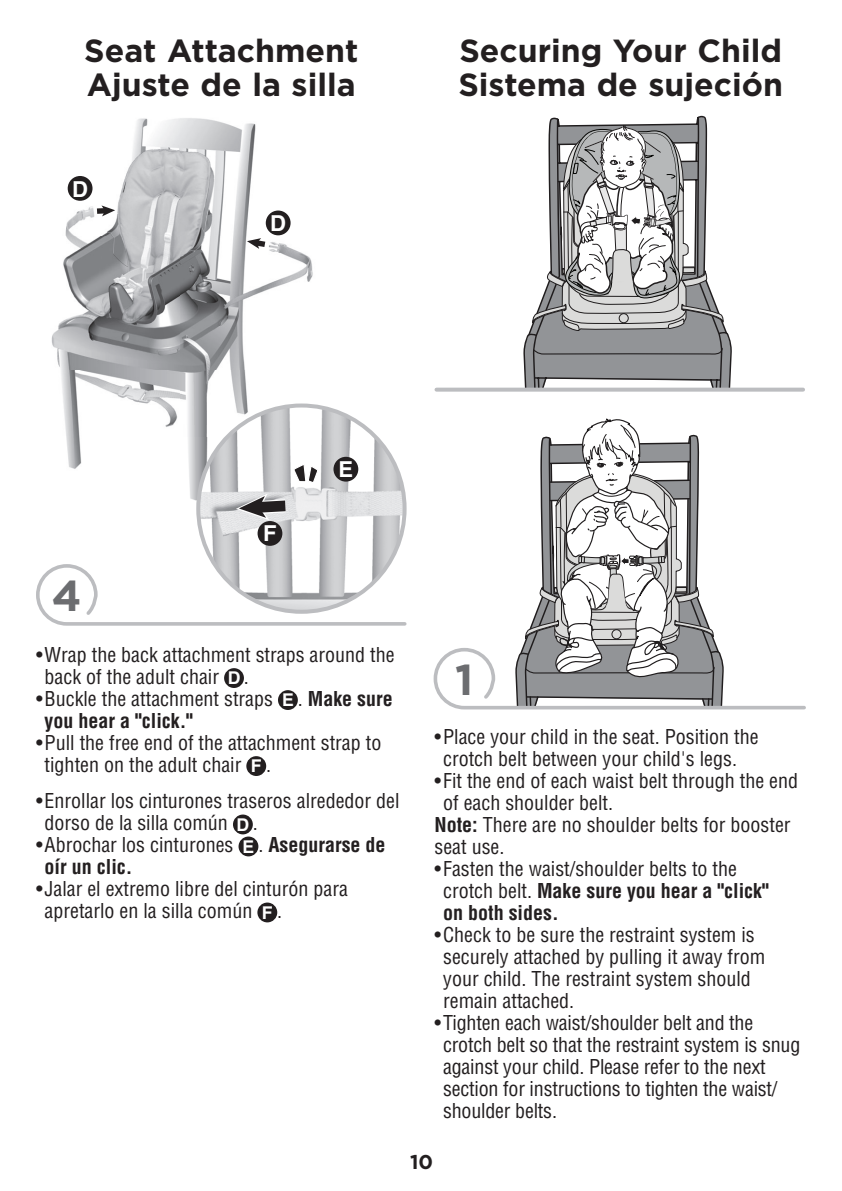
<style>
.page{position:relative;width:842px;height:1191px;background:#fff}
.page>*{position:absolute;margin:0;border:0;box-sizing:border-box;transform-origin:0 0}
.t1{font:700 43.2px "Gotham";color:#6c6d70}
.t2{font:700 32px/34px "Gotham";color:#231f20}
.t3{font:700 22px "Helvetica LT Std";color:#fff}
.t4{font:condensed 20px/22px "Helvetica LT Std";color:#231f20}
.t5{font:700 20px "Gotham";color:#231f20}
.s1{font-weight:700;font-stretch:normal;font-size:17.6px;color:#fff}
.s2{font-weight:700}
</style>
<div class="page">
<img style="left:51px;top:118px;width:262px;height:253px">
<img style="left:61px;top:371px;width:119px;height:98px">
<img style="left:180px;top:371px;width:94px;height:67px">
<img style="left:188px;top:438px;width:37px;height:63px">
<svg style="left:247px;top:237px;width:24px;height:14px"></svg>
<div style="left:97px;top:208px;width:9px;height:6px;background:#231f20"></div>
<svg style="left:101px;top:205px;width:14px;height:11px"></svg>
<div style="left:68px;top:176px;width:24px;height:25px;background:#231f20;border-radius:50%"></div>
<div style="left:266px;top:211px;width:24px;height:24px;background:#231f20;border-radius:50%"></div>
<svg style="left:36px;top:562px;width:371px;height:64px"></svg>
<div style="left:224px;top:668px;width:20px;height:20px;background:#231f20;border-radius:50%"></div>
<div style="left:278px;top:690px;width:20px;height:20px;background:#231f20;border-radius:50%"></div>
<div style="left:246px;top:756px;width:20px;height:20px;background:#231f20;border-radius:50%"></div>
<div style="left:233px;top:814px;width:20px;height:20px;background:#231f20;border-radius:50%"></div>
<div style="left:238px;top:836px;width:20px;height:20px;background:#231f20;border-radius:50%"></div>
<div style="left:257px;top:902px;width:20px;height:20px;background:#231f20;border-radius:50%"></div>
<img style="left:198px;top:405px;width:206px;height:207px;border-radius:50%">
<svg style="left:236px;top:492px;width:63px;height:29px;background:#adacae"></svg>
<svg style="left:292px;top:462px;width:27px;height:22px"></svg>
<div style="left:333px;top:457px;width:25px;height:25px;background:#231f20;border-radius:50%"></div>
<div style="left:257px;top:521px;width:25px;height:25px;background:#231f20;border-radius:50%"></div>
<svg style="left:523px;top:332px;width:209px;height:56px"></svg>
<svg style="left:528px;top:116px;width:199px;height:272px;fill:#929497"></svg>
<svg style="left:529px;top:121px;width:194px;height:234px"></svg>
<svg style="left:436px;top:388px;width:367px;height:4px"></svg>
<svg style="left:433px;top:418px;width:373px;height:292px"></svg>
<h2 class="t2" style="left:84px;top:36px;width:275px">Seat Attachment<br>Ajuste de la silla</h2>
<p class="t3" style="left:72px;top:181px;width:17px">D</p>
<p class="t3" style="left:270px;top:215px;width:17px">D</p>
<h2 class="t2" style="left:458px;top:36px;width:326px">Securing Your Child<br>Sistema de sujeción</h2>
<p class="t3" style="left:338px;top:461px;width:16px">E</p>
<p class="t3" style="left:263px;top:525px;width:15px">F</p>
<h1 class="t1" style="left:52px;top:580px;width:31px">4</h1>
<p class="t4" style="left:45px;top:645px;width:351px;text-indent:-9px">• Wrap the back attachment straps around the back of the adult chair <span class="s1">D</span> .</p>
<p class="t4" style="left:45px;top:689px;width:350px;text-indent:-9px">• Buckle the attachment straps <span class="s1">E</span> . <span class="s2">Make sure you hear a "click."</span></p>
<p class="t4" style="left:45px;top:733px;width:338px;text-indent:-9px">• Pull the free end of the attachment strap to tighten on the adult chair <span class="s1">F</span> .</p>
<p class="t4" style="left:45px;top:792px;width:356px;text-indent:-9px">• Enrollar los cinturones traseros alrededor del dorso de la silla común <span class="s1">D</span> .</p>
<p class="t4" style="left:45px;top:836px;width:342px;text-indent:-9px">• Abrochar los cinturones <span class="s1">E</span> . <span class="s2">Asegurarse de oír un clic.</span></p>
<p class="t4" style="left:45px;top:880px;width:305px;text-indent:-9px">• Jalar el extremo libre del cinturón para apretarlo en la silla común <span class="s1">F</span> .</p>
<h1 class="t1" style="left:455px;top:664px;width:20px">1</h1>
<p class="t4" style="left:443px;top:728px;width:317px;text-indent:-9px">• Place your child in the seat. Position the crotch belt between your child's legs.</p>
<p class="t4" style="left:434px;top:772px;width:365px">• Fit the end of each waist belt through the end</p>
<p class="t4" style="left:443px;top:794px;width:171px">of each shoulder belt.</p>
<p class="t4" style="left:434px;top:816px;width:358px"><span class="s2">Note:</span> There are no shoulder belts for booster</p>
<p class="t4" style="left:434px;top:838px;width:71px">seat use.</p>
<p class="t4" style="left:443px;top:860px;width:327px;text-indent:-9px">• Fasten the waist/shoulder belts to the crotch belt. <span class="s2">Make sure you hear a "click" on both sides.</span></p>
<p class="t4" style="left:443px;top:926px;width:324px;text-indent:-9px">• Check to be sure the restraint system is securely attached by pulling it away from your child. The restraint system should remain attached.</p>
<p class="t4" style="left:443px;top:1014px;width:359px;text-indent:-9px">• Tighten each waist/shoulder belt and the crotch belt so that the restraint system is snug against your child. Please refer to the next section for instructions to tighten the waist/ shoulder belts.</p>
<p class="t5" style="left:410px;top:1155px;width:25px">10</p>
</div>
